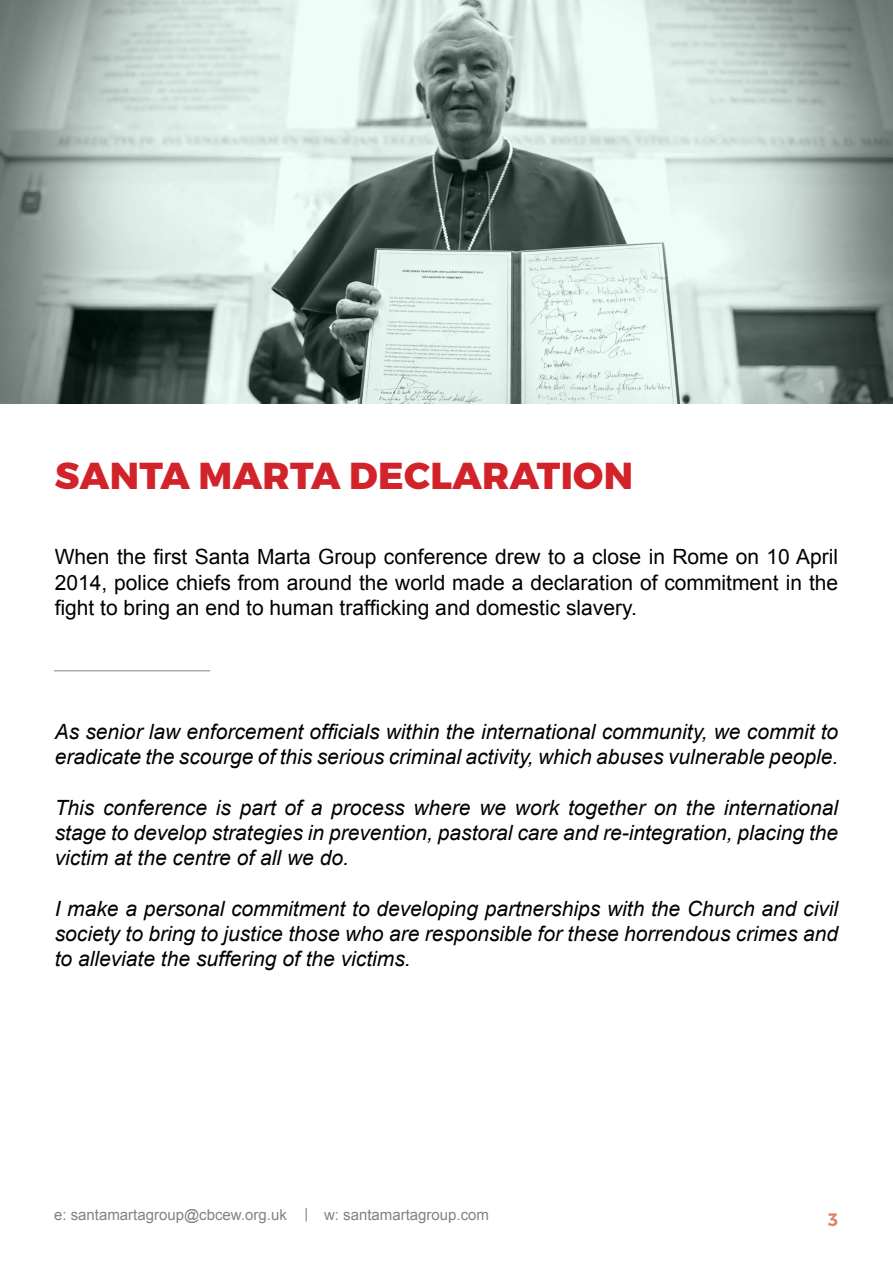
<style>
.page{position:relative;width:893px;height:1263px;background:#fff}
.page>*{position:absolute;margin:0;border:0;box-sizing:border-box;transform-origin:0 0}
.t1{font:800 37.5px "Montserrat";letter-spacing:.01em;color:#d2232a}
.t2{font:italic 21px/25.2px "Arial";color:#000;text-align:justify}
.t3{font:21px/25.2px "Arial";color:#000;text-align:justify}
.t4{font:600 18px "Montserrat";color:#e18067}
.t5{font:15px "Arial";color:#808285}
</style>
<div class="page">
<svg style="left:306px;top:1208px;width:1px;height:13px"></svg>
<img style="left:0;top:0;width:893px;height:404px">
<hr style="left:54px;top:670px;width:156px;height:1px;background:#818285">
<h1 class="t1" style="left:55px;top:452px;width:424px">SANTA MARTA DECLARATION</h1>
<p class="t3" style="left:55px;top:545px;width:785px">When the first Santa Marta Group conference drew to a close in Rome on 10 April 2014, police chiefs from around the world made a declaration of commitment in the fight to bring an end to human trafficking and domestic slavery.</p>
<p class="t2" style="left:55px;top:719px;width:785px">As senior law enforcement officials within the international community, we commit to eradicate the scourge of this serious criminal activity, which abuses vulnerable people.</p>
<p class="t2" style="left:55px;top:795px;width:785px">This conference is part of a process where we work together on the international stage to develop strategies in prevention, pastoral care and re-integration, placing the victim at the centre of all we do.</p>
<p class="t2" style="left:55px;top:896px;width:785px">I make a personal commitment to developing partnerships with the Church and civil society to bring to justice those who are responsible for these horrendous crimes and to alleviate the suffering of the victims.</p>
<p class="t5" style="left:54px;top:1205px;width:234px">e: santamartagroup@cbcew.org.uk</p>
<p class="t5" style="left:324px;top:1205px;width:167px">w: santamartagroup.com</p>
<p class="t4" style="left:828px;top:1209px;width:11px">3</p>
</div>
